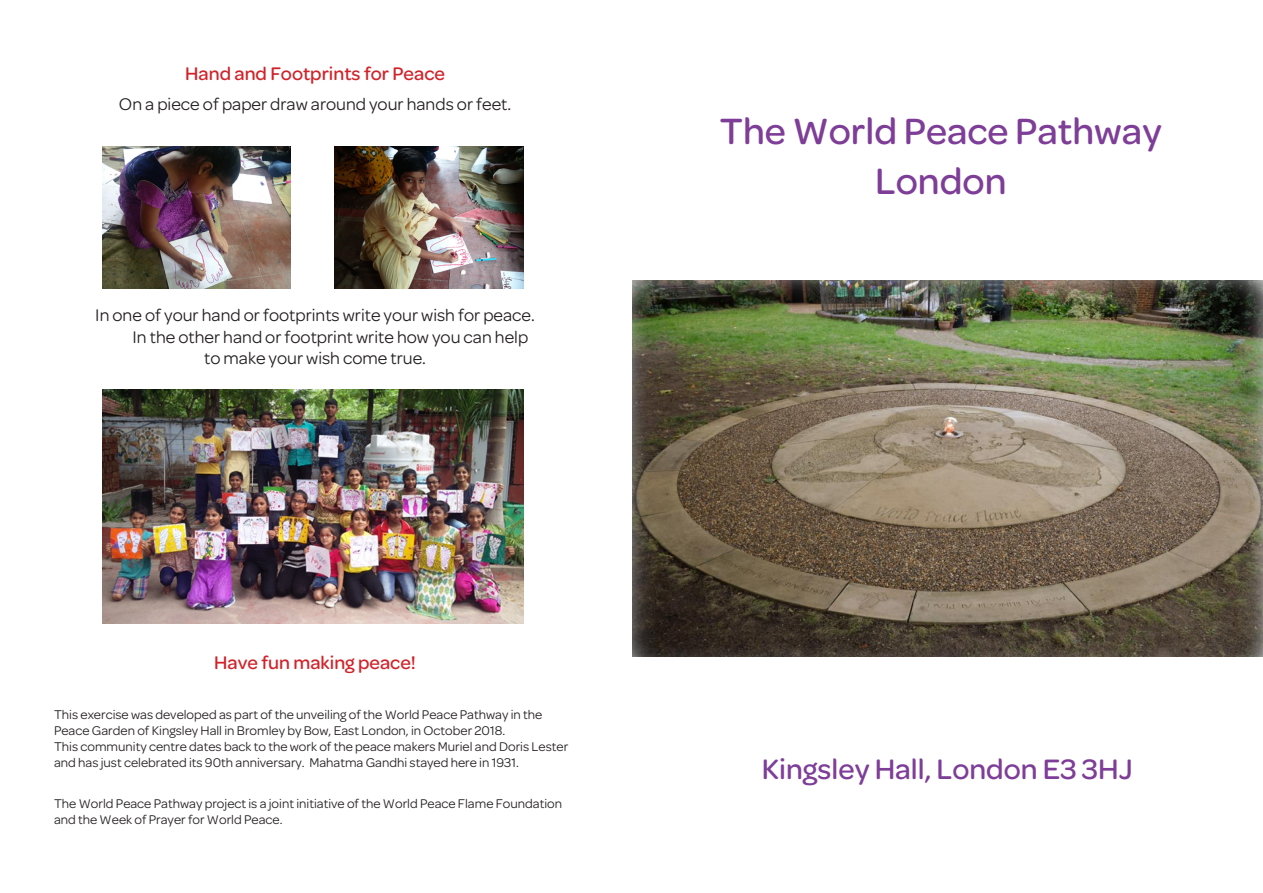
<style>
.page{position:relative;width:1263px;height:893px;background:#fff}
.page>*{position:absolute;margin:0;border:0;box-sizing:border-box;transform-origin:0 0}
.t1{font:500 39px "Omnes";color:#7e3e98}
.t2{font:500 30px "Omnes";color:#7e3e98}
.t3{font:500 19.5px "Omnes";color:#d1232a}
.t4{font:18px "Omnes";color:#231f20}
.t5{font:13.5px/16.2px "Omnes";color:#231f20}
</style>
<div class="page">
<img style="left:632px;top:281px;width:631px;height:375px">
<img style="left:102px;top:146px;width:189px;height:142px">
<img style="left:102px;top:389px;width:421px;height:235px">
<img style="left:334px;top:146px;width:189px;height:142px">
<p class="t3" style="left:185px;top:63px;width:261px">Hand and Footprints for Peace</p>
<p class="t4" style="left:119px;top:94px;width:394px">On a piece of paper draw around your hands or feet.</p>
<p class="t4" style="left:95px;top:305px;width:441px">In one of your hand or footprints write your wish for peace.</p>
<p class="t4" style="left:133px;top:327px;width:397px">In the other hand or footprint write how you can help</p>
<p class="t4" style="left:204px;top:348px;width:223px">to make your wish come true.</p>
<p class="t3" style="left:214px;top:652px;width:203px">Have fun making peace!</p>
<p class="t5" style="left:54px;top:706px;width:516px">This exercise was developed as part of the unveiling of the World Peace Pathway in the Peace Garden of Kingsley Hall in Bromley by Bow, East London, in October 2018.<br>This community centre dates back to the work of the peace makers Muriel and Doris Lester and has just celebrated its 90th anniversary. Mahatma Gandhi stayed here in 1931.</p>
<p class="t5" style="left:54px;top:795px;width:510px">The World Peace Pathway project is a joint initiative of the World Peace Flame Foundation and the Week of Prayer for World Peace.</p>
<p class="t1" style="left:720px;top:110px;width:443px">The World Peace Pathway</p>
<p class="t1" style="left:875px;top:159px;width:133px">London</p>
<p class="t2" style="left:762px;top:752px;width:372px">Kingsley Hall, London E3 3HJ</p>
</div>
